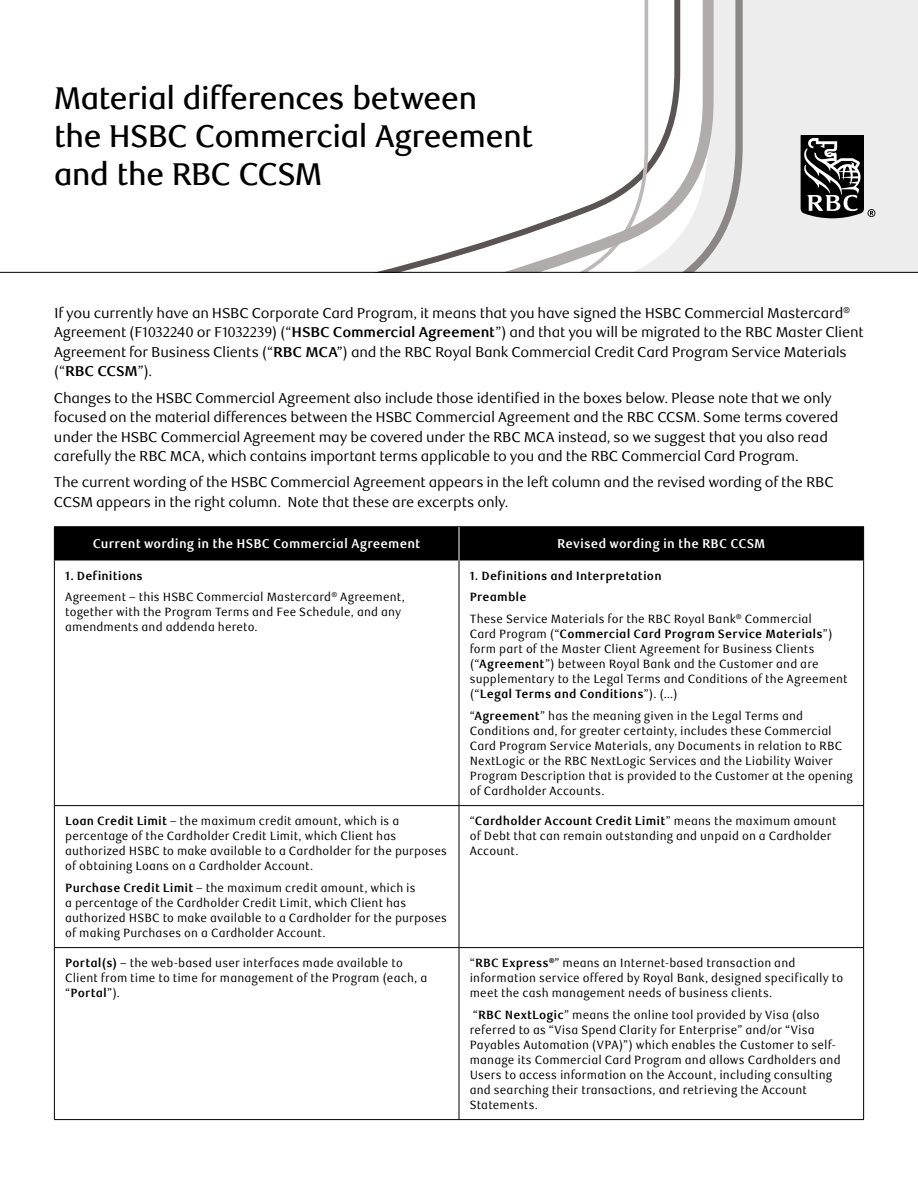
<style>
.page{position:relative;width:918px;height:1188px;background:#fff}
.page>*{position:absolute;margin:0;border:0;box-sizing:border-box;transform-origin:0 0}
.t1{font:500 31.5px/37.8px "RBC Display";letter-spacing:-.005em;color:#000}
.t2{font:14.25px/19.5px "RBC Text";letter-spacing:-.015em;color:#000}
.t3{font:700 12.75px "RBC Text Cond";letter-spacing:.01em;color:#fff}
.t4{font:12px/15px "RBC Text Cond";letter-spacing:.01em;color:#000}
.s1{font-weight:700}
</style>
<div class="page">
<div style="left:0;top:0;width:918px;height:273px;background:#ededee"></div>
<svg style="left:714px;top:0;width:29px;height:272px"></svg>
<div style="left:0;top:0;width:714px;height:272px;background:#fff"></div>
<hr style="left:0;top:272px;width:918px;height:1px;background:#000">
<svg style="left:801px;top:135px;width:74px;height:83px"></svg>
<div style="left:55px;top:527px;width:808px;height:33px;background:#000"></div>
<hr style="left:54px;top:527px;width:1px;height:33px;background:#000">
<hr style="left:54px;top:560px;width:1px;height:245px;background:#000">
<hr style="left:459px;top:560px;width:1px;height:245px;background:#000">
<hr style="left:863px;top:560px;width:1px;height:245px;background:#000">
<hr style="left:54px;top:805px;width:405px;height:1px;background:#000">
<hr style="left:54px;top:806px;width:1px;height:141px;background:#000">
<hr style="left:459px;top:805px;width:405px;height:1px;background:#000">
<hr style="left:459px;top:806px;width:1px;height:141px;background:#000">
<hr style="left:863px;top:806px;width:1px;height:141px;background:#000">
<hr style="left:54px;top:947px;width:405px;height:1px;background:#000">
<hr style="left:54px;top:948px;width:1px;height:171px;background:#000">
<hr style="left:459px;top:947px;width:405px;height:1px;background:#000">
<hr style="left:459px;top:948px;width:1px;height:171px;background:#000">
<hr style="left:863px;top:948px;width:1px;height:171px;background:#000">
<hr style="left:54px;top:1119px;width:405px;height:1px;background:#000">
<hr style="left:459px;top:1119px;width:405px;height:1px;background:#000">
<hr style="left:54px;top:526px;width:405px;height:1px;background:#000">
<hr style="left:459px;top:526px;width:405px;height:1px;background:#000">
<hr style="left:459px;top:527px;width:1px;height:33px;background:#fff">
<hr style="left:863px;top:527px;width:1px;height:33px;background:#000">
<h1 class="t1" style="left:54px;top:80px;width:480px">Material differences between<br>the HSBC Commercial Agreement and the RBC CCSM</h1>
<p class="t2" style="left:54px;top:304px;width:811px">If you currently have an HSBC Corporate Card Program, it means that you have signed the HSBC Commercial Mastercard<sup>® </sup>Agreement (F1032240 or F1032239) (“<span class="s1">HSBC Commercial Agreement</span>”) and that you will be migrated to the RBC Master Client Agreement for Business Clients (“<span class="s1">RBC MCA</span>”) and the RBC Royal Bank Commercial Credit Card Program Service Materials (“<span class="s1">RBC CCSM</span>”).</p>
<p class="t2" style="left:54px;top:388px;width:786px">Changes to the HSBC Commercial Agreement also include those identified in the boxes below. Please note that we only focused on the material differences between the HSBC Commercial Agreement and the RBC CCSM. Some terms covered under the HSBC Commercial Agreement may be covered under the RBC MCA instead, so we suggest that you also read carefully the RBC MCA, which contains important terms applicable to you and the RBC Commercial Card Program.</p>
<p class="t2" style="left:54px;top:473px;width:781px">The current wording of the HSBC Commercial Agreement appears in the left column and the revised wording of the RBC<br>CCSM appears in the right column. Note that these are excerpts only.</p>
<p class="t3" style="left:93px;top:536px;width:329px">Current wording in the HSBC Commercial Agreement</p>
<p class="t3" style="left:557px;top:536px;width:210px">Revised wording in the RBC CCSM</p>
<p class="t4" style="left:65px;top:565px;width:341px;line-height:21.8px"><span class="s1">1. Definitions<br></span>Agreement – this HSBC Commercial Mastercard<sup>®</sup> Agreement,</p>
<p class="t4" style="left:65px;top:605px;width:337px">together with the Program Terms and Fee Schedule, and any amendments and addenda hereto.</p>
<p class="t4" style="left:470px;top:565px;width:344px;line-height:21.8px"><span class="s1">1. Definitions and Interpretation<br>Preamble<br></span>These Service Materials for the RBC Royal Bank<sup>®</sup> Commercial</p>
<p class="t4" style="left:470px;top:627px;width:379px">Card Program (“<span class="s1">Commercial Card Program Service Materials</span>”) form part of the Master Client Agreement for Business Clients (“<span class="s1">Agreement</span>”) between Royal Bank and the Customer and are supplementary to the Legal Terms and Conditions of the Agreement (“<span class="s1">Legal Terms and Conditions</span>”). (…)</p>
<p class="t4" style="left:470px;top:708px;width:385px">“<span class="s1">Agreement</span>” has the meaning given in the Legal Terms and Conditions and, for greater certainty, includes these Commercial Card Program Service Materials, any Documents in relation to RBC NextLogic or the RBC NextLogic Services and the Liability Waiver Program Description that is provided to the Customer at the opening of Cardholder Accounts.</p>
<p class="t4" style="left:65px;top:814px;width:383px"><span class="s1">Loan Credit Limit</span> – the maximum credit amount, which is a percentage of the Cardholder Credit Limit, which Client has authorized HSBC to make available to a Cardholder for the purposes of obtaining Loans on a Cardholder Account.</p>
<p class="t4" style="left:65px;top:880px;width:383px"><span class="s1">Purchase Credit Limit</span> – the maximum credit amount, which is<br>a percentage of the Cardholder Credit Limit, which Client has authorized HSBC to make available to a Cardholder for the purposes of making Purchases on a Cardholder Account.</p>
<p class="t4" style="left:470px;top:814px;width:368px">“<span class="s1">Cardholder Account Credit Limit</span>” means the maximum amount of Debt that can remain outstanding and unpaid on a Cardholder<br>Account.</p>
<p class="t4" style="left:65px;top:956px;width:364px"><span class="s1">Portal(s)</span> – the web-based user interfaces made available to<br>Client from time to time for management of the Program (each, a “<span class="s1">Portal</span>”).</p>
<p class="t4" style="left:470px;top:956px;width:375px">“<span class="s1">RBC Express</span><sup>®</sup>” means an Internet-based transaction and information service offered by Royal Bank, designed specifically to meet the cash management needs of business clients.</p>
<p class="t4" style="left:470px;top:1007px;width:372px">“<span class="s1">RBC NextLogic</span>” means the online tool provided by Visa (also referred to as “Visa Spend Clarity for Enterprise” and/or “Visa Payables Automation (VPA)”) which enables the Customer to self&shy;manage its Commercial Card Program and allows Cardholders and Users to access information on the Account, including consulting and searching their transactions, and retrieving the Account Statements.</p>
</div>
